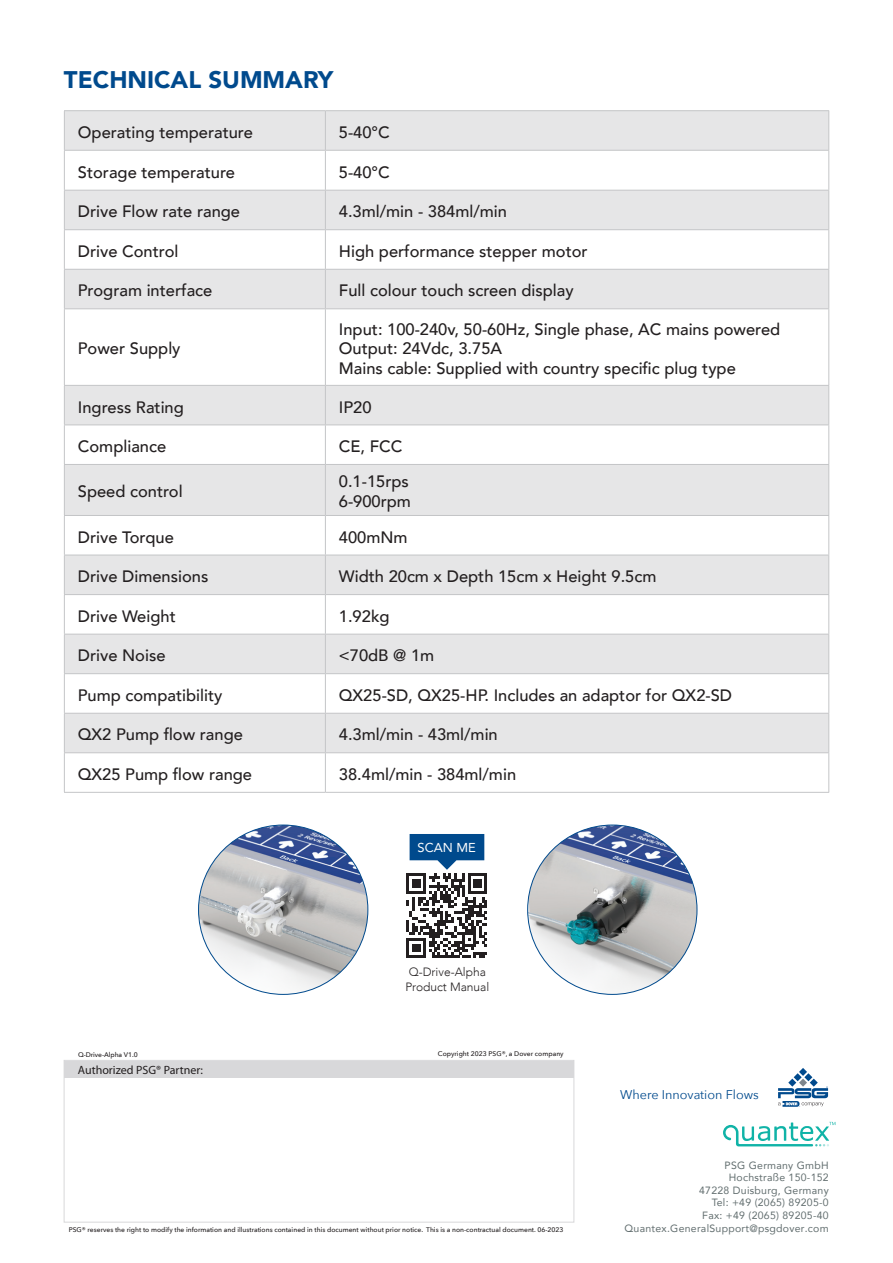
<style>
.page{position:relative;width:893px;height:1263px;background:#fff}
.page>*{position:absolute;margin:0;border:0;box-sizing:border-box;transform-origin:0 0}
.t1{font:900 24px "Avenir";color:#004a8d}
.t2{font:500 16.5px/19.8px "Avenir";color:#231f20}
.t3{font:12.9px "Avenir";color:#fff}
.t4{font:12.6px "Avenir Next";color:#004a8d}
.t5{font:300 12px/15px "Avenir";color:#231f20}
.t6{font:12px "Myriad Pro";color:#231f20}
.t7{font:10.5px/12.6px "Avenir";letter-spacing:.025em;color:#616d6e;text-align:right}
.t8{font:500 6.75px "Avenir Next";color:#231f20}
</style>
<div class="page">
<svg style="left:65px;top:111px;width:763px;height:641px;fill:#e6e6e7"></svg>
<hr style="left:64px;top:151px;width:1px;height:39px;background:#c4c5c7">
<hr style="left:325px;top:151px;width:1px;height:39px;background:#c4c5c7">
<hr style="left:828px;top:151px;width:1px;height:39px;background:#c4c5c7">
<hr style="left:64px;top:191px;width:1px;height:38px;background:#c4c5c7">
<hr style="left:325px;top:191px;width:1px;height:38px;background:#c4c5c7">
<hr style="left:828px;top:191px;width:1px;height:38px;background:#c4c5c7">
<hr style="left:64px;top:230px;width:1px;height:39px;background:#c4c5c7">
<hr style="left:325px;top:230px;width:1px;height:39px;background:#c4c5c7">
<hr style="left:828px;top:230px;width:1px;height:39px;background:#c4c5c7">
<hr style="left:64px;top:270px;width:1px;height:38px;background:#c4c5c7">
<hr style="left:325px;top:270px;width:1px;height:38px;background:#c4c5c7">
<hr style="left:828px;top:270px;width:1px;height:38px;background:#c4c5c7">
<hr style="left:64px;top:309px;width:1px;height:76px;background:#c4c5c7">
<hr style="left:325px;top:309px;width:1px;height:76px;background:#c4c5c7">
<hr style="left:828px;top:309px;width:1px;height:76px;background:#c4c5c7">
<hr style="left:64px;top:386px;width:1px;height:38px;background:#c4c5c7">
<hr style="left:325px;top:386px;width:1px;height:38px;background:#c4c5c7">
<hr style="left:828px;top:386px;width:1px;height:38px;background:#c4c5c7">
<hr style="left:64px;top:425px;width:1px;height:39px;background:#c4c5c7">
<hr style="left:325px;top:425px;width:1px;height:39px;background:#c4c5c7">
<hr style="left:828px;top:425px;width:1px;height:39px;background:#c4c5c7">
<hr style="left:64px;top:465px;width:1px;height:50px;background:#c4c5c7">
<hr style="left:325px;top:465px;width:1px;height:50px;background:#c4c5c7">
<hr style="left:828px;top:465px;width:1px;height:50px;background:#c4c5c7">
<hr style="left:64px;top:516px;width:1px;height:39px;background:#c4c5c7">
<hr style="left:325px;top:516px;width:1px;height:39px;background:#c4c5c7">
<hr style="left:828px;top:516px;width:1px;height:39px;background:#c4c5c7">
<hr style="left:64px;top:555px;width:1px;height:39px;background:#c4c5c7">
<hr style="left:325px;top:555px;width:1px;height:39px;background:#c4c5c7">
<hr style="left:828px;top:555px;width:1px;height:39px;background:#c4c5c7">
<hr style="left:64px;top:595px;width:1px;height:39px;background:#c4c5c7">
<hr style="left:325px;top:595px;width:1px;height:39px;background:#c4c5c7">
<hr style="left:828px;top:595px;width:1px;height:39px;background:#c4c5c7">
<hr style="left:64px;top:634px;width:1px;height:39px;background:#c4c5c7">
<hr style="left:325px;top:634px;width:1px;height:39px;background:#c4c5c7">
<hr style="left:828px;top:634px;width:1px;height:39px;background:#c4c5c7">
<hr style="left:64px;top:674px;width:1px;height:39px;background:#c4c5c7">
<hr style="left:325px;top:674px;width:1px;height:39px;background:#c4c5c7">
<hr style="left:828px;top:674px;width:1px;height:39px;background:#c4c5c7">
<hr style="left:64px;top:714px;width:1px;height:38px;background:#c4c5c7">
<hr style="left:325px;top:714px;width:1px;height:38px;background:#c4c5c7">
<hr style="left:828px;top:714px;width:1px;height:38px;background:#c4c5c7">
<hr style="left:64px;top:753px;width:1px;height:39px;background:#c4c5c7">
<hr style="left:325px;top:753px;width:1px;height:39px;background:#c4c5c7">
<hr style="left:828px;top:753px;width:1px;height:39px;background:#c4c5c7">
<hr style="left:64px;top:150px;width:261px;height:1px;background:#c4c5c7">
<hr style="left:325px;top:150px;width:504px;height:1px;background:#c4c5c7">
<hr style="left:64px;top:110px;width:261px;height:1px;background:#c4c5c7">
<hr style="left:64px;top:111px;width:1px;height:39px;background:#c4c5c7">
<hr style="left:325px;top:110px;width:504px;height:1px;background:#c4c5c7">
<hr style="left:828px;top:111px;width:1px;height:39px;background:#c4c5c7">
<hr style="left:64px;top:190px;width:261px;height:1px;background:#c4c5c7">
<hr style="left:325px;top:190px;width:504px;height:1px;background:#c4c5c7">
<hr style="left:64px;top:308px;width:261px;height:1px;background:#c4c5c7">
<hr style="left:325px;top:308px;width:504px;height:1px;background:#c4c5c7">
<hr style="left:64px;top:269px;width:261px;height:1px;background:#c4c5c7">
<hr style="left:325px;top:269px;width:504px;height:1px;background:#c4c5c7">
<hr style="left:64px;top:229px;width:261px;height:1px;background:#c4c5c7">
<hr style="left:325px;top:229px;width:504px;height:1px;background:#c4c5c7">
<hr style="left:64px;top:673px;width:261px;height:1px;background:#c4c5c7">
<hr style="left:325px;top:673px;width:504px;height:1px;background:#c4c5c7">
<hr style="left:64px;top:594px;width:261px;height:1px;background:#c4c5c7">
<hr style="left:325px;top:594px;width:504px;height:1px;background:#c4c5c7">
<hr style="left:64px;top:634px;width:261px;height:1px;background:#c4c5c7">
<hr style="left:325px;top:634px;width:504px;height:1px;background:#c4c5c7">
<hr style="left:64px;top:752px;width:261px;height:1px;background:#c4c5c7">
<hr style="left:325px;top:752px;width:504px;height:1px;background:#c4c5c7">
<hr style="left:64px;top:555px;width:261px;height:1px;background:#c4c5c7">
<hr style="left:325px;top:555px;width:504px;height:1px;background:#c4c5c7">
<hr style="left:64px;top:515px;width:261px;height:1px;background:#c4c5c7">
<hr style="left:325px;top:515px;width:504px;height:1px;background:#c4c5c7">
<hr style="left:64px;top:424px;width:261px;height:1px;background:#c4c5c7">
<hr style="left:325px;top:424px;width:504px;height:1px;background:#c4c5c7">
<hr style="left:64px;top:385px;width:261px;height:1px;background:#c4c5c7">
<hr style="left:325px;top:385px;width:504px;height:1px;background:#c4c5c7">
<hr style="left:64px;top:464px;width:261px;height:1px;background:#c4c5c7">
<hr style="left:325px;top:464px;width:504px;height:1px;background:#c4c5c7">
<hr style="left:64px;top:713px;width:261px;height:1px;background:#c4c5c7">
<hr style="left:325px;top:713px;width:504px;height:1px;background:#c4c5c7">
<hr style="left:64px;top:792px;width:261px;height:1px;background:#c4c5c7">
<hr style="left:325px;top:792px;width:504px;height:1px;background:#c4c5c7">
<hr style="left:325px;top:111px;width:1px;height:39px;background:#c4c5c7">
<div style="left:64px;top:1060px;width:510px;height:162px;background:#fff;border:1px solid #d8d8da"></div>
<div style="left:64px;top:1061px;width:510px;height:16px;background:#d8d8da"></div>
<svg style="left:778px;top:1068px;width:50px;height:39px"></svg>
<svg style="left:723px;top:1122px;width:112px;height:24px"></svg>
<img style="left:199px;top:825px;width:169px;height:169px;border-radius:85px">
<img style="left:528px;top:825px;width:169px;height:169px;border-radius:85px">
<svg style="left:407px;top:834px;width:80px;height:124px"></svg>
<h1 class="t1" style="left:64px;top:59px;width:271px">TECHNICAL SUMMARY</h1>
<p class="t2" style="left:78px;top:121px;width:177px">Operating temperature</p>
<p class="t2" style="left:339px;top:121px;width:52px">5-40°C</p>
<p class="t2" style="left:78px;top:161px;width:159px">Storage temperature</p>
<p class="t2" style="left:339px;top:161px;width:52px">5-40°C</p>
<p class="t2" style="left:78px;top:201px;width:164px">Drive Flow rate range</p>
<p class="t2" style="left:339px;top:201px;width:170px">4.3ml/min - 384ml/min</p>
<p class="t2" style="left:78px;top:240px;width:102px">Drive Control</p>
<p class="t2" style="left:339px;top:240px;width:250px">High performance stepper motor</p>
<p class="t2" style="left:78px;top:280px;width:136px">Program interface</p>
<p class="t2" style="left:339px;top:280px;width:236px">Full colour touch screen display</p>
<p class="t2" style="left:78px;top:338px;width:104px">Power Supply</p>
<p class="t2" style="left:339px;top:318px;width:443px">Input: 100-240v, 50-60Hz, Single phase, AC mains powered<br>Output: 24Vdc, 3.75A<br>Mains cable: Supplied with country specific plug type</p>
<p class="t2" style="left:78px;top:396px;width:108px">Ingress Rating</p>
<p class="t2" style="left:339px;top:396px;width:34px">IP20</p>
<p class="t2" style="left:78px;top:436px;width:90px">Compliance</p>
<p class="t2" style="left:339px;top:436px;width:65px">CE, FCC</p>
<p class="t2" style="left:78px;top:481px;width:106px">Speed control</p>
<p class="t2" style="left:339px;top:471px;width:74px">0.1-15rps<br>6-900rpm</p>
<p class="t2" style="left:78px;top:526px;width:97px">Drive Torque</p>
<p class="t2" style="left:339px;top:526px;width:70px">400mNm</p>
<p class="t2" style="left:78px;top:566px;width:132px">Drive Dimensions</p>
<p class="t2" style="left:339px;top:566px;width:319px">Width 20cm x Depth 15cm x Height 9.5cm</p>
<p class="t2" style="left:78px;top:605px;width:99px">Drive Weight</p>
<p class="t2" style="left:339px;top:605px;width:52px">1.92kg</p>
<p class="t2" style="left:78px;top:645px;width:89px">Drive Noise</p>
<p class="t2" style="left:339px;top:645px;width:97px">&lt;70dB @ 1m</p>
<p class="t2" style="left:78px;top:684px;width:146px">Pump compatibility</p>
<p class="t2" style="left:339px;top:684px;width:395px">QX25-SD, QX25-HP. Includes an adaptor for QX2-SD</p>
<p class="t2" style="left:78px;top:724px;width:167px">QX2 Pump flow range</p>
<p class="t2" style="left:339px;top:724px;width:160px">4.3ml/min - 43ml/min</p>
<p class="t2" style="left:78px;top:763px;width:176px">QX25 Pump flow range</p>
<p class="t2" style="left:339px;top:763px;width:179px">38.4ml/min - 384ml/min</p>
<p class="t3" style="left:418px;top:837px;width:60px">SCAN ME</p>
<p class="t8" style="left:78px;top:1049px;width:61px">Q-Drive-Alpha V1.0</p>
<p class="t6" style="left:78px;top:1062px;width:127px">Authorized PSG® Partner:</p>
<p class="t5" style="left:405px;top:965px;width:86px">Q-Drive-Alpha<br>Product Manual</p>
<p class="t8" style="left:438px;top:1048px;width:127px">Copyright 2023 PSG®, a Dover company</p>
<p class="t8" style="left:69px;top:1223px;width:496px">PSG® reserves the right to modify the information and illustrations contained in this document without prior notice. This is a non-contractual document. 06-2023</p>
<p class="t4" style="left:620px;top:1084px;width:140px">Where Innovation Flows</p>
<p class="t7" style="left:625px;top:1158px;width:206px">PSG Germany GmbH<br>Hochstraße 150-152<br>47228 Duisburg, Germany<br>Tel: +49 (2065) 89205-0<br>Fax: +49 (2065) 89205-40<br>Quantex.GeneralSupport@psgdover.com</p>
</div>
